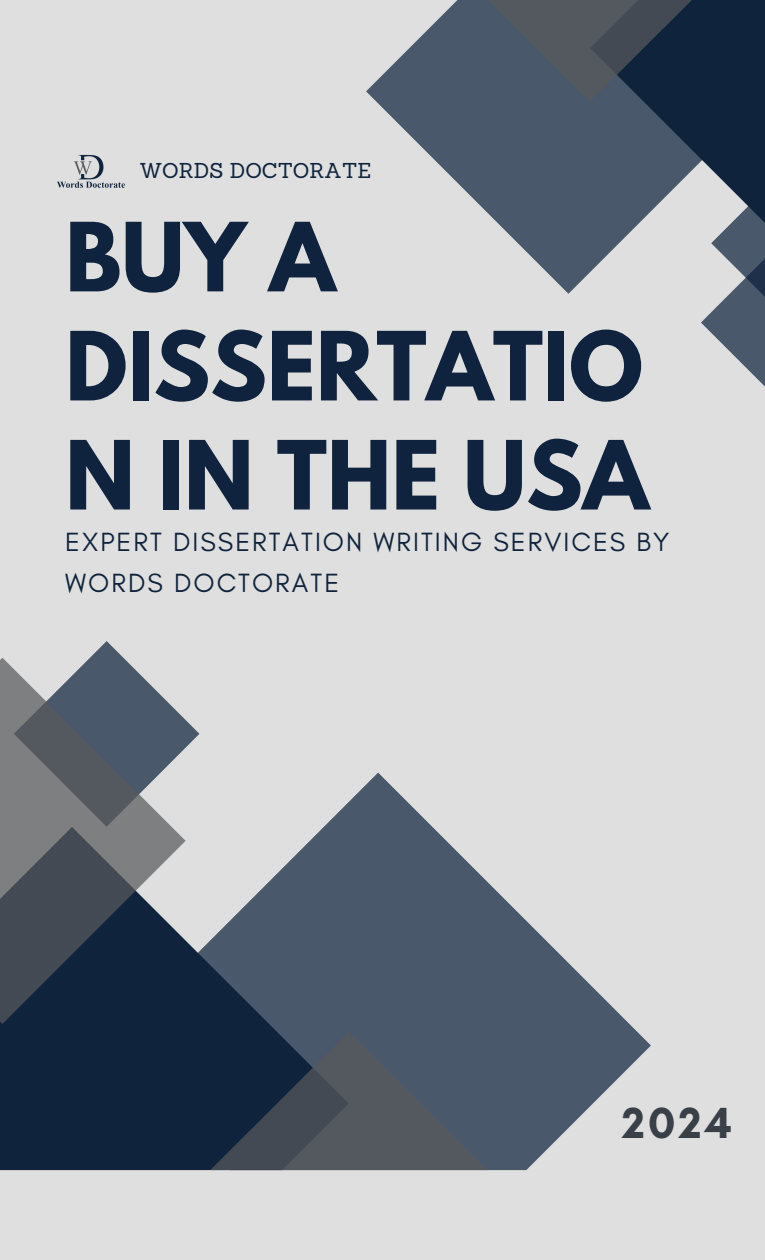
<style>
.page{position:relative;width:765px;height:1260px;background:#dfdfdf}
.page>*{position:absolute;margin:0;border:0;box-sizing:border-box;transform-origin:0 0}
.t1{font:700 84.38px/109.1px "League Spartan";color:#0f233e}
.t2{font:700 44.38px "Glacial Indifference";color:#3a4047}
.t3{font:26.88px/41.2px "Glacial Indifference";letter-spacing:.075em;color:#0f233d}
.t4{font:21px "Sanchez";color:#0f233e}
</style>
<div class="page">
<div style="left:0;top:1024px;width:105px;height:146px;background:#0f233d"></div>
<svg style="left:90px;top:641px;width:109px;height:106px"></svg>
<svg style="left:0;top:658px;width:186px;height:366px;background:#5a626c"></svg>
<svg style="left:105px;top:773px;width:546px;height:397px"></svg>
<svg style="left:211px;top:1032px;width:277px;height:138px;background:#3f4a59"></svg>
<svg style="left:701px;top:294px;width:64px;height:93px"></svg>
<svg style="left:366px;top:0;width:399px;height:294px;fill:#49586b"></svg>
<svg style="left:487px;top:0;width:206px;height:102px;background:#3f4a59"></svg>
<img style="left:57px;top:154px;width:68px;height:34px">
<p class="t4" style="left:139px;top:157px;width:233px">WORDS DOCTORATE</p>
<p class="t1" style="left:65px;top:214px;width:585px">BUY A<br>DISSERTATIO<br>N IN THE USA</p>
<h1 class="t3" style="left:65px;top:521px;width:606px">EXPERT DISSERTATION WRITING SERVICES BY<br>WORDS DOCTORATE</h1>
<h3 class="t2" style="left:622px;top:1096px;width:111px">2024</h3>
</div>
